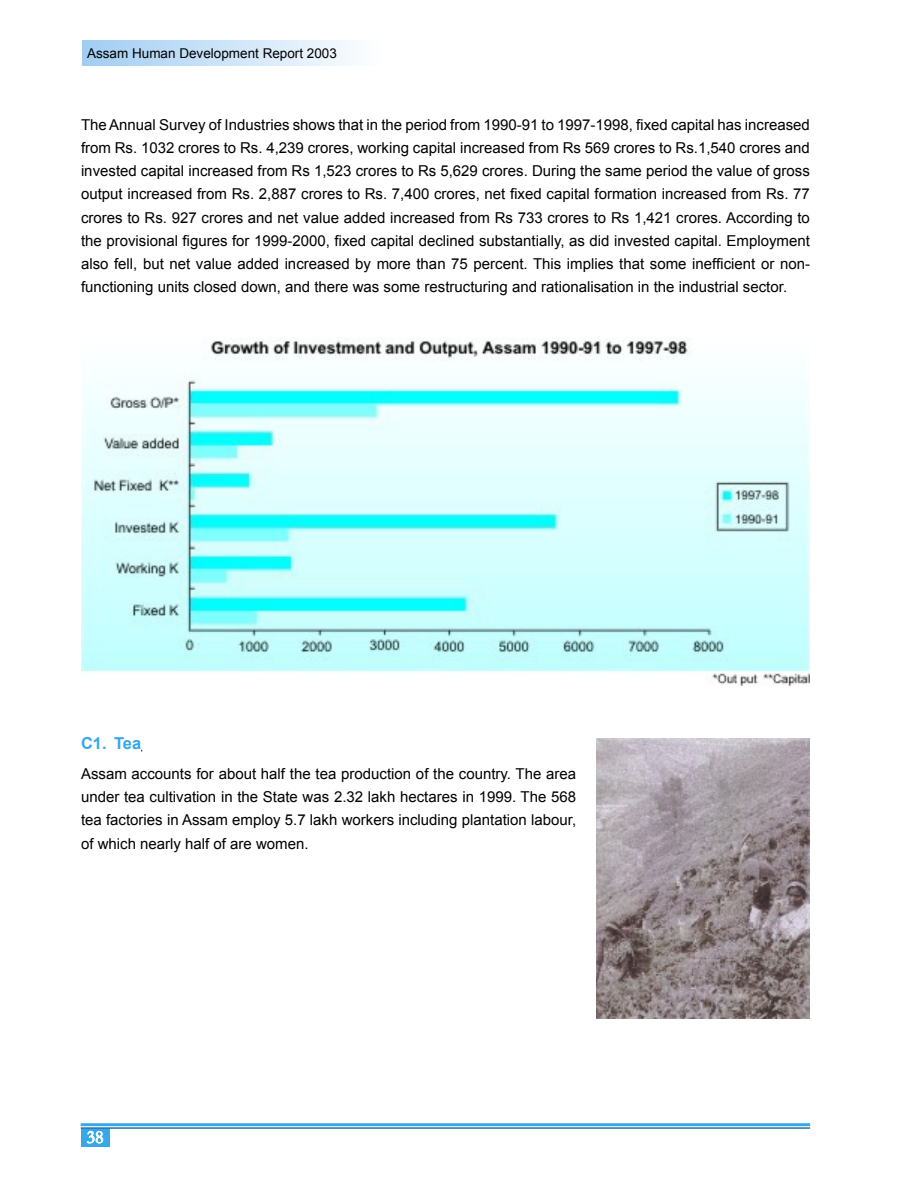
<style>
.page{position:relative;width:918px;height:1188px;background:#fff}
.page>*{position:absolute;margin:0;border:0;box-sizing:border-box;transform-origin:0 0}
.t1{font:18px "Garamond";color:#fff}
.Assam_Paragraph_Style{font:700 16.5px "Arial";color:#36a7e9}
.Assam_Paragraph_Style-2{font:15px/23.2px "Arial";color:#000;text-align:justify}
.t2{font:13.5px "Arial";color:#000}
</style>
<div class="page">
<div style="left:83px;top:40px;width:299px;height:25px;background:linear-gradient(to right,#a1cdf2,#fefeff)"></div>
<div style="left:81px;top:1128px;width:28px;height:19px;background:#36a7e9"></div>
<svg style="left:87px;top:1131px;width:16px;height:13px"></svg>
<hr style="left:81px;top:1123px;width:729px;height:3px;background:#36a7e9">
<hr style="left:81px;top:1128px;width:729px;height:1px;background:#36a7e9">
<img style="left:81px;top:339px;width:729px;height:347px">
<img style="left:597px;top:738px;width:213px;height:281px">
<p class="t2" style="left:87px;top:44px;width:251px">Assam Human Development Report 2003</p>
<p class="Assam_Paragraph_Style-2" style="left:81px;top:113px;width:731px">The Annual Survey of Industries shows that in the period from 1990-91 to 1997-1998, fixed capital has increased from Rs. 1032 crores to Rs. 4,239 crores, working capital increased from Rs 569 crores to Rs.1,540 crores and invested capital increased from Rs 1,523 crores to Rs 5,629 crores. During the same period the value of gross output increased from Rs. 2,887 crores to Rs. 7,400 crores, net fixed capital formation increased from Rs. 77 crores to Rs. 927 crores and net value added increased from Rs 733 crores to Rs 1,421 crores. According to the provisional figures for 1999-2000, fixed capital declined substantially, as did invested capital. Employment also fell, but net value added increased by more than 75 percent. This implies that some inefficient or non&shy;functioning units closed down, and there was some restructuring and rationalisation in the industrial sector.</p>
<p class="Assam_Paragraph_Style" style="left:81px;top:732px;width:62px">C1. Tea</p>
<p class="Assam_Paragraph_Style-2" style="left:81px;top:762px;width:497px">Assam accounts for about half the tea production of the country. The area under tea cultivation in the State was 2.32 lakh hectares in 1999. The 568 tea factories in Assam employ 5.7 lakh workers including plantation labour, of which nearly half of are women.</p>
<p class="t1" style="left:87px;top:1125px;width:18px">38</p>
</div>
